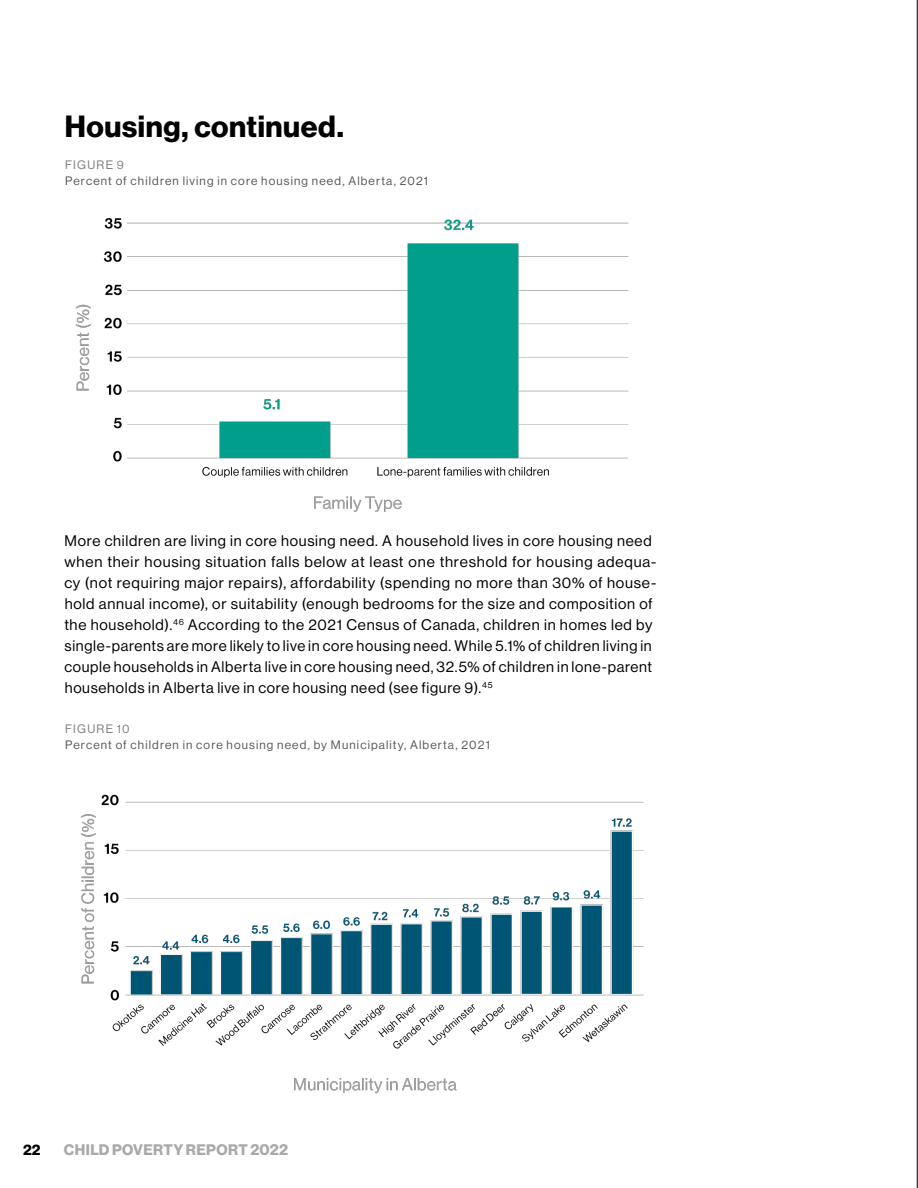
<style>
.page{position:relative;width:918px;height:1188px;background:#fff}
.page>*{position:absolute;margin:0;border:0;box-sizing:border-box;transform-origin:0 0}
.t1{font:30px "N Haas Grotesk DS Pro 75 Bd";letter-spacing:.02em;color:#000}
.t2{font:15px/21px "N Haas Grotesk DS Pro 55 Rg";letter-spacing:.045em;color:#000}
.t3{font:15px "N Haas Grotesk DS Pro 75 Bd";letter-spacing:.02em;color:#a7a9ac}
.t4{font:15px "N Haas Grotesk DS Pro 75 Bd";color:#000}
.t5{font:12px "N Haas Grotesk DS Pro 55 Rg";letter-spacing:.095em;color:#58595b}
.t6{font:12px "N Haas Grotesk DS Pro 55 Rg";letter-spacing:.105em;color:#808285}
</style>
<div class="page">
<img style="left:75px;top:218px;width:554px;height:294px">
<img style="left:80px;top:794px;width:564px;height:300px">
<hr style="left:917px;top:0;width:1px;height:1188px;background:#000">
<h1 class="t1" style="left:65px;top:109px;width:281px">Housing, continued.</h1>
<p class="t6" style="left:65px;top:158px;width:60px">FIGURE 9</p>
<p class="t5" style="left:65px;top:174px;width:364px">Percent of children living in core housing need, Alberta, 2021</p>
<p class="t2" style="left:64px;top:530px;width:594px">More children are living in core housing need. A household lives in core housing need when their housing situation falls below at least one threshold for housing adequa&shy;cy (not requiring major repairs), affordability (spending no more than 30% of house&shy;hold annual income), or suitability (enough bedrooms for the size and composition of the household).<sup>46</sup> According to the 2021 Census of Canada, children in homes led by single-parents are more likely to live in core housing need. While 5.1% of children living in couple households in Alberta live in core housing need, 32.5% of children in lone-parent households in Alberta live in core housing need (see figure 9).<sup>45</sup></p>
<p class="t6" style="left:65px;top:722px;width:66px">FIGURE 10</p>
<p class="t5" style="left:65px;top:738px;width:426px">Percent of children in core housing need, by Municipality, Alberta, 2021</p>
<p class="t4" style="left:23px;top:1141px;width:19px">22</p>
<p class="t3" style="left:64px;top:1141px;width:226px">CHILD POVERTY REPORT 2022</p>
</div>
